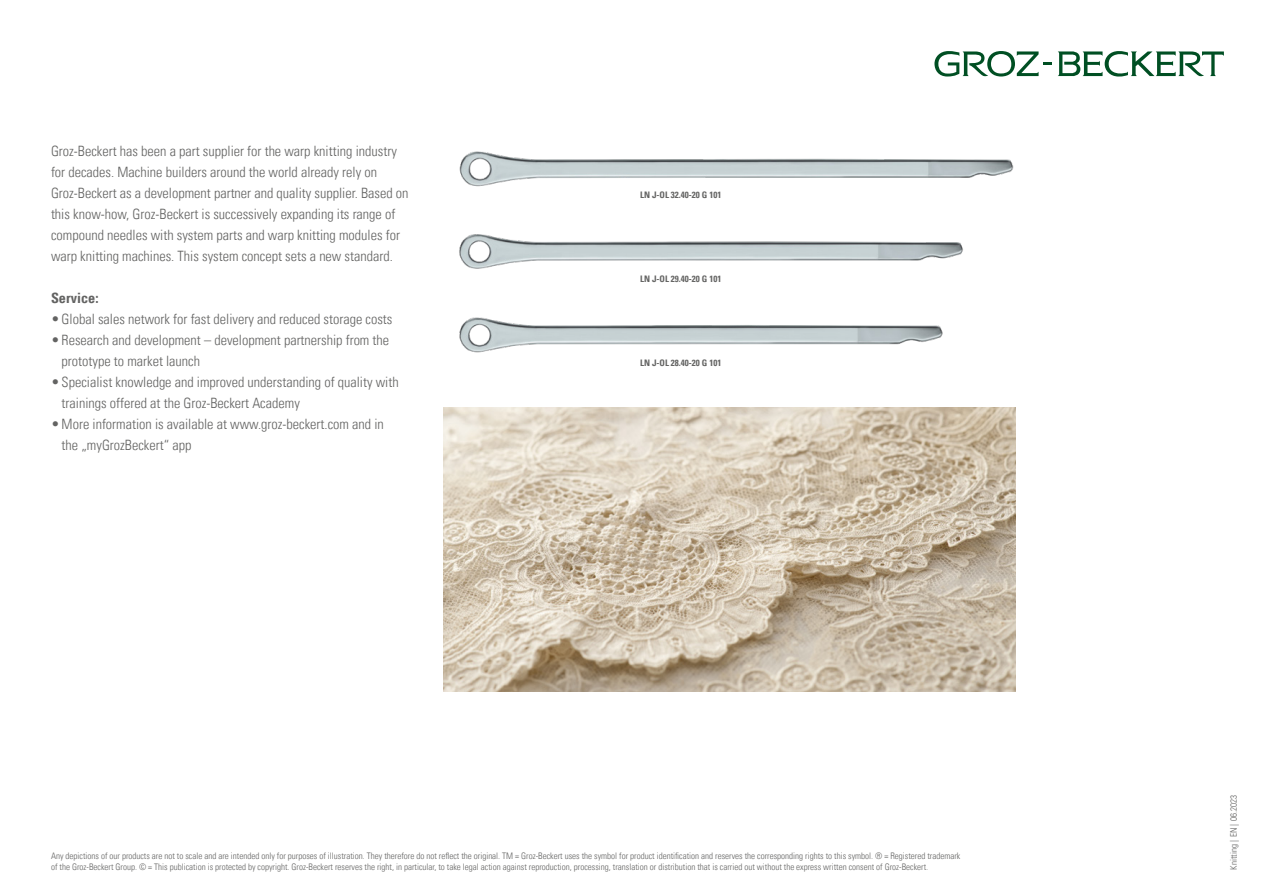
<style>
.page{position:relative;width:1263px;height:893px;background:#fff}
.page>*{position:absolute;margin:0;border:0;box-sizing:border-box;transform-origin:0 0}
.t1{font:14.25px/21px "Univers Com 47 Light Cond";color:#636362}
.t2{font:14.25px "Univers Com 67 Bold Cond";color:#636362}
.t3{font:9px/10.5px "Univers Com 47 Light Cond";color:#636362}
.t4{font:9px "Univers Com 67 Bold Cond";color:#636362}
</style>
<div class="page">
<svg style="left:1058px;top:51px;width:166px;height:26px"></svg>
<svg style="left:934px;top:51px;width:117px;height:26px"></svg>
<img style="left:444px;top:408px;width:572px;height:283px">
<img style="left:459px;top:151px;width:555px;height:202px">
<p class="t1" style="left:51px;top:140px;width:359px">Groz-Beckert has been a part supplier for the warp knitting industry for decades. Machine builders around the world already rely on Groz-Beckert as a development partner and quality supplier. Based on this know-how, Groz-Beckert is successively expanding its range of compound needles with system parts and warp knitting modules for warp knitting machines. This system concept sets a new standard.</p>
<p class="t2" style="left:51px;top:289px;width:49px">Service:</p>
<p class="t1" style="left:51px;top:308px;width:343px">•Global sales network for fast delivery and reduced storage costs</p>
<p class="t1" style="left:62px;top:329px;width:329px;text-indent:-11px">•Research and development – development partnership from the prototype to market launch</p>
<p class="t1" style="left:62px;top:371px;width:339px;text-indent:-11px">•Specialist knowledge and improved understanding of quality with trainings offered at the Groz-Beckert Academy</p>
<p class="t1" style="left:62px;top:413px;width:324px;text-indent:-11px">•More information is available at www.groz-beckert.com and in the „myGrozBeckert“ app</p>
<p class="t4" style="left:640px;top:189px;width:83px">LN J-OL 32.40-20 G 101</p>
<p class="t4" style="left:640px;top:273px;width:83px">LN J-OL 29.40-20 G 101</p>
<p class="t4" style="left:640px;top:357px;width:83px">LN J-OL 28.40-20 G 101</p>
<p class="t3" style="left:51px;top:851px;width:911px">Any depictions of our products are not to scale and are intended only for purposes of illustration. They therefore do not reflect the original. TM = Groz-Beckert uses the symbol for product identification and reserves the corresponding rights to this symbol. ® = Registered trademark of the Groz-Beckert Group. © = This publication is protected by copyright. Groz-Beckert reserves the right, in particular, to take legal action against reproduction, processing, translation or distribution that is carried out without the express written consent of Groz-Beckert.</p>
<p class="t3" style="left:1228px;top:870px;width:76px;rotate:-90deg">Knitting | EN | 06.2023</p>
</div>
